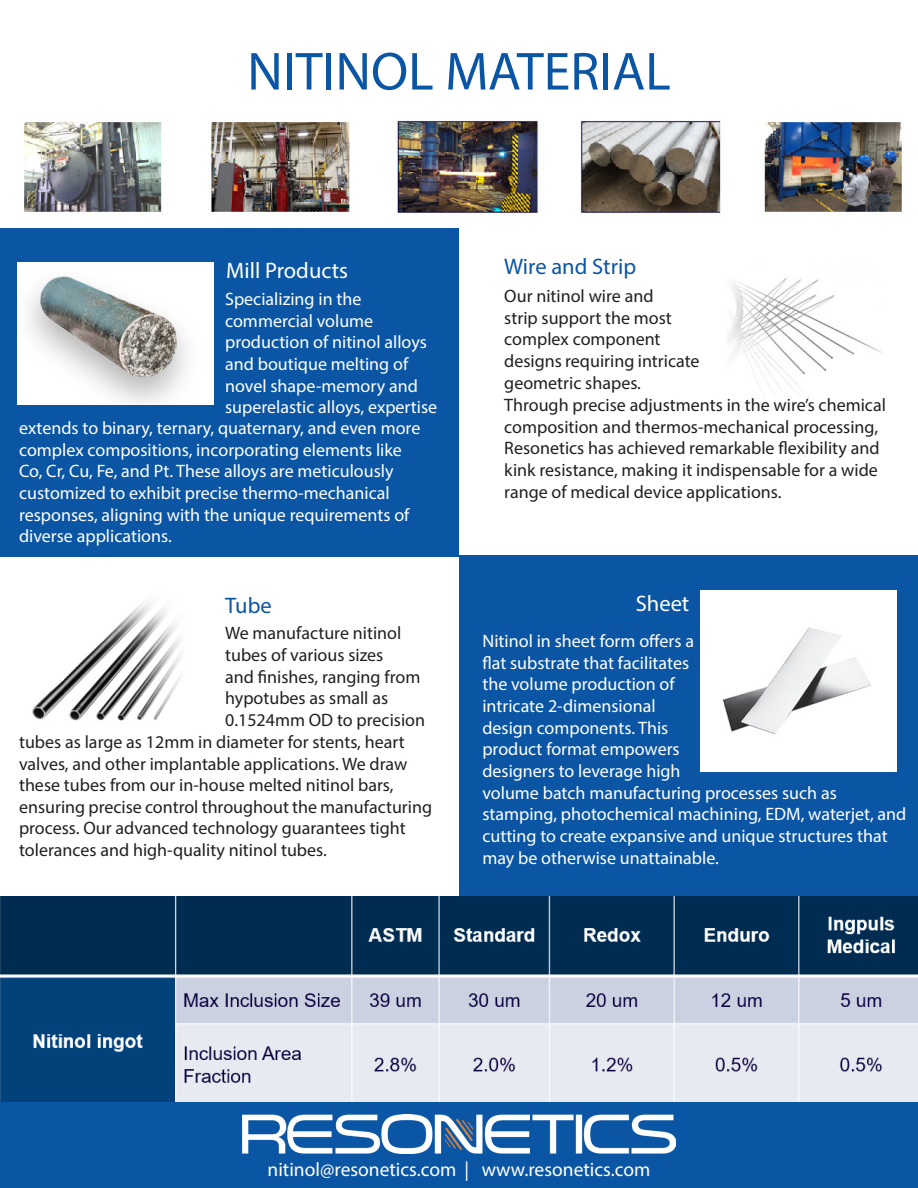
<style>
.page{position:relative;width:918px;height:1188px;background:#fff}
.page>*{position:absolute;margin:0;border:0;box-sizing:border-box;transform-origin:0 0}
.t1{font:54px "Myriad Pro";color:#0a55a4}
.t2{font:22.5px "Myriad Pro";color:#fff}
.t3{font:22.5px "Myriad Pro";color:#0a55a4}
.t4{font:19.5px "Myriad Pro";color:#fff}
.t5{font:18px/21.6px "Myriad Pro";color:#fff}
.t6{font:18px/21.6px "Myriad Pro";color:#231f20}
</style>
<div class="page">
<div style="left:459px;top:555px;width:459px;height:350px;background:#0a55a4"></div>
<div style="left:0;top:227px;width:459px;height:329px;background:#0a55a4"></div>
<div style="left:0;top:1102px;width:918px;height:86px;background:#0a55a4"></div>
<img style="left:242px;top:1114px;width:434px;height:40px">
<img style="left:18px;top:262px;width:196px;height:143px">
<img style="left:729px;top:277px;width:152px;height:111px">
<img style="left:32px;top:602px;width:149px;height:119px">
<img style="left:700px;top:590px;width:196px;height:182px">
<img style="left:23px;top:121px;width:879px;height:92px">
<img style="left:0;top:896px;width:918px;height:206px">
<p class="t1" style="left:247px;top:38px;width:425px">NITINOL MATERIAL</p>
<p class="t2" style="left:226px;top:256px;width:123px">Mill Products</p>
<p class="t3" style="left:504px;top:253px;width:133px">Wire and Strip</p>
<p class="t5" style="left:225px;top:288px;width:214px">Specializing in the commercial volume production of nitinol alloys and boutique melting of novel shape-memory and superelastic alloys, expertise</p>
<p class="t6" style="left:504px;top:285px;width:197px">Our nitinol wire and<br>strip support the most complex component designs requiring intricate geometric shapes.</p>
<p class="t6" style="left:504px;top:394px;width:383px">Through precise adjustments in the wire’s chemical composition and thermos-mechanical processing, Resonetics has achieved remarkable flexibility and kink resistance, making it indispensable for a wide range of medical device applications.</p>
<p class="t5" style="left:19px;top:417px;width:403px">extends to binary, ternary, quaternary, and even more complex compositions, incorporating elements like Co, Cr, Cu, Fe, and Pt. These alloys are meticulously customized to exhibit precise thermo-mechanical responses, aligning with the unique requirements of diverse applications.</p>
<p class="t3" style="left:225px;top:591px;width:48px">Tube</p>
<p class="t2" style="left:636px;top:590px;width:55px">Sheet</p>
<p class="t6" style="left:225px;top:622px;width:201px">We manufacture nitinol tubes of various sizes<br>and finishes, ranging from hypotubes as small as<br>0.1524mm OD to precision</p>
<p class="t5" style="left:482px;top:630px;width:213px">Nitinol in sheet form offers a flat substrate that facilitates the volume production of intricate 2-dimensional design components. This product format empowers designers to leverage high</p>
<p class="t6" style="left:19px;top:731px;width:415px">tubes as large as 12mm in diameter for stents, heart valves, and other implantable applications. We draw these tubes from our in-house melted nitinol bars, ensuring precise control throughout the manufacturing process. Our advanced technology guarantees tight tolerances and high-quality nitinol tubes.</p>
<p class="t5" style="left:482px;top:782px;width:426px">volume batch manufacturing processes such as stamping, photochemical machining, EDM, waterjet, and cutting to create expansive and unique structures that may be otherwise unattainable.</p>
<p class="t4" style="left:268px;top:1157px;width:384px">nitinol@resonetics.com | www.resonetics.com</p>
</div>
